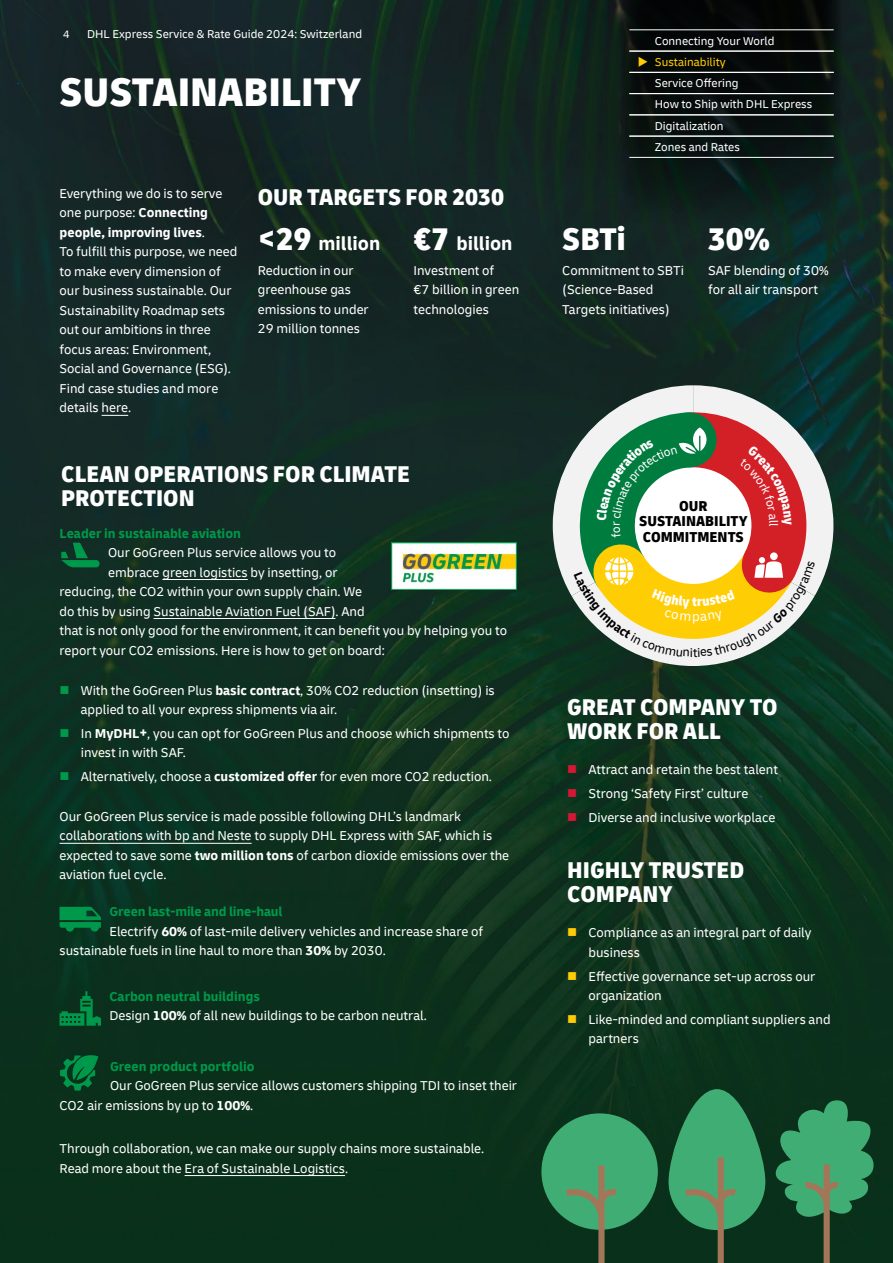
<style>
.page{position:relative;width:893px;height:1263px;background:#fff}
.page>*{position:absolute;margin:0;border:0;box-sizing:border-box;transform-origin:0 0}
.H2_Masthead_Headline{font:900 condensed 42px "Delivery";color:#fff}
.t1{font:900 condensed 33px "Delivery";color:#fff}
.H3_Secondary_headline{font:900 condensed 24px/24px "Delivery";color:#fff}
.t2{font:700 19.5px "Delivery";color:#fff}
.t3{font:900 condensed 15.15px/15.1px "Delivery";color:#000;text-align:center}
.P_Copy_text{font:13.5px/19.5px "Delivery";color:#fff}
.LI_Bulleted_List{font:13.5px/19.5px "Delivery";color:#fff}
.H4_Paragraph_header{font:700 13.5px "Delivery";color:#00984a}
.t4{font:12px/21.3px "Delivery";color:#fff}
.t5{font:11.25px "Delivery";color:#fff}
.s1{font-weight:700}
.s2{font-weight:900;font-stretch:condensed;font-size:33px}
.s3{color:#00984a}
.s4{color:#ffcb05}
.s5{color:#d71635}
</style>
<div class="page">
<img style="left:0;top:0;width:893px;height:1263px">
<svg style="left:621px;top:0;width:221px;height:224px;background:#0c1614"></svg>
<hr style="left:629px;top:30px;width:205px;height:1px;background:#fff">
<hr style="left:629px;top:51px;width:205px;height:1px;background:#fff">
<hr style="left:629px;top:72px;width:205px;height:1px;background:#fff">
<hr style="left:629px;top:93px;width:205px;height:1px;background:#fff">
<hr style="left:629px;top:115px;width:205px;height:1px;background:#fff">
<hr style="left:629px;top:136px;width:205px;height:1px;background:#fff">
<hr style="left:629px;top:157px;width:205px;height:1px;background:#fff">
<svg style="left:102px;top:415px;width:26px;height:1px"></svg>
<hr style="left:162px;top:579px;width:86px;height:1px;background:#fff">
<hr style="left:154px;top:618px;width:181px;height:1px;background:#fff">
<hr style="left:60px;top:843px;width:192px;height:1px;background:#fff">
<img style="left:391px;top:543px;width:126px;height:47px">
<svg style="left:60px;top:907px;width:41px;height:24px"></svg>
<svg style="left:60px;top:991px;width:41px;height:35px"></svg>
<svg style="left:60px;top:1054px;width:38px;height:36px"></svg>
<hr style="left:185px;top:1175px;width:160px;height:1px;background:#fff">
<svg style="left:668px;top:1089px;width:97px;height:141px;background:#359663"></svg>
<svg style="left:685px;top:1157px;width:51px;height:106px;background:#417e54"></svg>
<div style="left:541px;top:1113px;width:117px;height:117px;background:#40ae74;border-radius:50%"></div>
<svg style="left:566px;top:1165px;width:51px;height:98px"></svg>
<svg style="left:774px;top:1099px;width:99px;height:164px;background:#2a6d47"></svg>
<svg style="left:61px;top:543px;width:39px;height:24px"></svg>
<svg style="left:553px;top:385px;width:280px;height:281px"></svg>
<p class="t5" style="left:63px;top:28px;width:8px">4</p>
<p class="t4" style="left:87px;top:24px;width:276px">DHL Express Service &amp; Rate Guide 2024: Switzerland</p>
<h2 class="H2_Masthead_Headline" style="left:60px;top:65px;width:303px">SUSTAINABILITY</h2>
<p class="P_Copy_text" style="left:60px;top:184px;width:179px">Everything we do is to serve one purpose: <span class="s1">Connecting people, improving lives</span>.<br>To fulfill this purpose, we need to make every dimension of our business sustainable. Our<br>Sustainability Roadmap sets out our ambitions in three focus areas: Environment,<br>Social and Governance (ESG).<br>Find case studies and more details here.</p>
<h3 class="H3_Secondary_headline" style="left:258px;top:185px;width:248px">OUR TARGETS FOR 2030</h3>
<h3 class="t2" style="left:258px;top:231px;width:124px"><span class="s2">&lt;29</span> million</h3>
<p class="P_Copy_text" style="left:258px;top:260px;width:112px">Reduction in our greenhouse gas emissions to under<br>29 million tonnes</p>
<p class="P_Copy_text" style="left:414px;top:260px;width:107px">Investment of<br>€7 billion in green technologies</p>
<h3 class="t2" style="left:414px;top:231px;width:100px"><span class="s2">€7</span> billion</h3>
<h3 class="H3_Secondary_headline" style="left:61px;top:462px;width:350px">CLEAN OPERATIONS FOR CLIMATE<br>PROTECTION</h3>
<h4 class="H4_Paragraph_header" style="left:60px;top:524px;width:183px">Leader in sustainable aviation</h4>
<p class="P_Copy_text" style="left:108px;top:543px;width:230px">Our GoGreen Plus service allows you to</p>
<p class="P_Copy_text" style="left:108px;top:562px;width:231px">embrace green logistics by insetting, or</p>
<p class="P_Copy_text" style="left:60px;top:582px;width:304px">reducing, the CO2 within your own supply chain. We</p>
<p class="P_Copy_text" style="left:60px;top:601px;width:307px">do this by using Sustainable Aviation Fuel (SAF). And</p>
<p class="P_Copy_text" style="left:60px;top:621px;width:449px">that is not only good for the environment, it can benefit you by helping you to</p>
<p class="P_Copy_text" style="left:60px;top:640px;width:327px">report your CO2 emissions. Here is how to get on board:</p>
<p class="LI_Bulleted_List" style="left:81px;top:680px;width:415px;text-indent:-21px"><span class="s3">■</span> With the GoGreen Plus <span class="s1">basic contract</span>, 30% CO2 reduction (insetting) is applied to all your express shipments via air.</p>
<p class="LI_Bulleted_List" style="left:81px;top:723px;width:430px;text-indent:-21px"><span class="s3">■</span> In <span class="s1">MyDHL+</span>, you can opt for GoGreen Plus and choose which shipments to invest in with SAF.</p>
<p class="LI_Bulleted_List" style="left:60px;top:767px;width:434px"><span class="s3">■</span> Alternatively, choose a <span class="s1">customized offer</span> for even more CO2 reduction.</p>
<p class="P_Copy_text" style="left:60px;top:806px;width:451px">Our GoGreen Plus service is made possible following DHL’s landmark collaborations with bp and Neste to supply DHL Express with SAF, which is expected to save some <span class="s1">two million tons</span> of carbon dioxide emissions over the aviation fuel cycle.</p>
<h4 class="H4_Paragraph_header" style="left:109px;top:903px;width:175px">Green last-mile and line-haul</h4>
<p class="P_Copy_text" style="left:60px;top:921px;width:425px;text-indent:50px">Electrify <span class="s1">60%</span> of last-mile delivery vehicles and increase share of sustainable fuels in line haul to more than <span class="s1">30%</span> by 2030.</p>
<h4 class="H4_Paragraph_header" style="left:109px;top:988px;width:152px">Carbon neutral buildings</h4>
<p class="P_Copy_text" style="left:109px;top:1006px;width:319px">Design <span class="s1">100%</span> of all new buildings to be carbon neutral.</p>
<h4 class="H4_Paragraph_header" style="left:110px;top:1057px;width:146px">Green product portfolio</h4>
<p class="P_Copy_text" style="left:60px;top:1076px;width:459px;text-indent:50px">Our GoGreen Plus service allows customers shipping TDI to inset their<br>CO2 air emissions by up to <span class="s1">100%</span>.</p>
<p class="P_Copy_text" style="left:60px;top:1139px;width:426px">Through collaboration, we can make our supply chains more sustainable.<br>Read more about the Era of Sustainable Logistics.</p>
<p class="t4" style="left:655px;top:30px;width:121px">Connecting Your World</p>
<p class="t4" style="left:655px;top:51px;width:159px;text-indent:-17px"><span class="s4">◆ Sustainability<br></span>Service Offering<br>How to Ship with DHL Express<br>Digitalization<br>Zones and Rates</p>
<h2 class="t1" style="left:562px;top:218px;width:65px">SBTi</h2>
<h2 class="t1" style="left:708px;top:218px;width:64px">30%</h2>
<p class="P_Copy_text" style="left:562px;top:260px;width:123px">Commitment to SBTi (Science-Based<br>Targets initiatives)</p>
<p class="P_Copy_text" style="left:708px;top:260px;width:122px">SAF blending of 30% for all air transport</p>
<p class="t3" style="left:639px;top:499px;width:110px">OUR<br>SUSTAINABILITY<br>COMMITMENTS</p>
<h3 class="H3_Secondary_headline" style="left:567px;top:695px;width:212px">GREAT COMPANY TO<br>WORK FOR ALL</h3>
<p class="LI_Bulleted_List" style="left:567px;top:760px;width:212px"><span class="s5">■</span> Attract and retain the best talent</p>
<p class="LI_Bulleted_List" style="left:567px;top:783px;width:183px"><span class="s5">■</span> Strong ‘Safety First’ culture</p>
<p class="LI_Bulleted_List" style="left:567px;top:807px;width:210px"><span class="s5">■</span> Diverse and inclusive workplace</p>
<h3 class="H3_Secondary_headline" style="left:567px;top:858px;width:179px">HIGHLY TRUSTED<br>COMPANY</h3>
<p class="LI_Bulleted_List" style="left:588px;top:923px;width:224px;text-indent:-21px"><span class="s4">■</span> Compliance as an integral part of daily business</p>
<p class="LI_Bulleted_List" style="left:588px;top:966px;width:228px;text-indent:-21px"><span class="s4">■</span> Effective governance set-up across our organization</p>
<p class="LI_Bulleted_List" style="left:588px;top:1009px;width:244px;text-indent:-21px"><span class="s4">■</span> Like-minded and compliant suppliers and partners</p>
</div>
